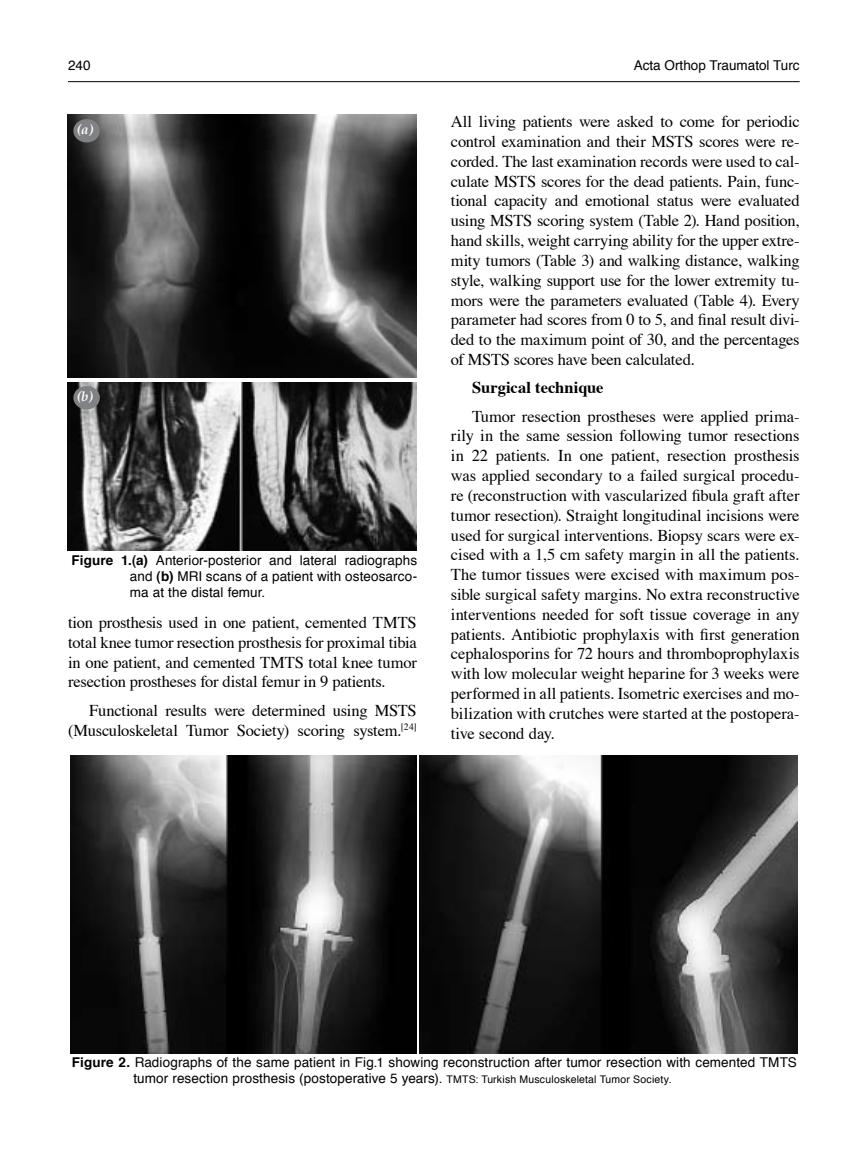
<style>
.page{position:relative;width:855px;height:1153px;background:#fff}
.page>*{position:absolute;margin:0;border:0;box-sizing:border-box;transform-origin:0 0}
.t1{font:16.5px/19.8px "Times";letter-spacing:-.015em;color:#000;text-align:justify}
.t2{font:700 16.5px "Times";letter-spacing:.005em;color:#000}
.t3{font:13.5px/16.2px "Helvetica";letter-spacing:.005em;color:#000;text-align:justify}
.t4{font:italic 700 13.5px "Palatino";color:#fff}
.s1{font-weight:700}
.s2{font-size:10.5px}
</style>
<div class="page">
<hr style="left:68px;top:81px;width:731px;height:1px;background:#000">
<img style="left:68px;top:383px;width:349px;height:167px">
<img style="left:68px;top:115px;width:349px;height:263px">
<img style="left:70px;top:755px;width:346px;height:298px">
<img style="left:419px;top:755px;width:378px;height:298px">
<div style="left:73px;top:119px;width:27px;height:23px;background:#808285;border-radius:50%"></div>
<div style="left:73px;top:386px;width:27px;height:23px;background:#808285;border-radius:50%"></div>
<p class="t3" style="left:68px;top:57px;width:24px">240</p>
<p class="t3" style="left:634px;top:57px;width:167px">Acta Orthop Traumatol Turc</p>
<p class="t4" style="left:77px;top:122px;width:18px">(a)</p>
<p class="t4" style="left:77px;top:388px;width:17px">(b)</p>
<p class="t3" style="left:130px;top:551px;width:289px;text-indent:-58px"><span class="s1">Figure 1.(a)</span> Anterior-posterior and lateral radiographs and <span class="s1">(b)</span> MRI scans of a patient with osteosarco&shy;ma at the distal femur.</p>
<p class="t1" style="left:68px;top:611px;width:350px">tion prosthesis used in one patient, cemented TMTS total knee tumor resection prosthesis for proximal tibia in one patient, and cemented TMTS total knee tumor resection prostheses for distal femur in 9 patients.</p>
<p class="t1" style="left:68px;top:698px;width:350px;text-align:right">Functional results were determined using MSTS (Musculoskeletal Tumor Society) scoring system.<sup>[24]</sup></p>
<p class="t1" style="left:451px;top:110px;width:350px">All living patients were asked to come for periodic control examination and their MSTS scores were re&shy;corded. The last examination records were used to cal&shy;culate MSTS scores for the dead patients. Pain, func&shy;tional capacity and emotional status were evaluated using MSTS scoring system (Table 2). Hand position, hand skills, weight carrying ability for the upper extre&shy;mity tumors (Table 3) and walking distance, walking style, walking support use for the lower extremity tu&shy;mors were the parameters evaluated (Table 4). Every parameter had scores from 0 to 5, and final result divi&shy;ded to the maximum point of 30, and the percentages of MSTS scores have been calculated.</p>
<p class="t2" style="left:472px;top:372px;width:133px">Surgical technique</p>
<p class="t1" style="left:451px;top:405px;width:350px;text-indent:21px">Tumor resection prostheses were applied prima&shy;rily in the same session following tumor resections in 22 patients. In one patient, resection prosthesis was applied secondary to a failed surgical procedu&shy;re (reconstruction with vascularized fibula graft after tumor resection). Straight longitudinal incisions were used for surgical interventions. Biopsy scars were ex&shy;cised with a 1,5 cm safety margin in all the patients.<br>The tumor tissues were excised with maximum pos&shy;sible surgical safety margins. No extra reconstructive interventions needed for soft tissue coverage in any patients. Antibiotic prophylaxis with first generation cephalosporins for 72 hours and thromboprophylaxis with low molecular weight heparine for 3 weeks were performed in all patients. Isometric exercises and mo&shy;bilization with crutches were started at the postopera&shy;tive second day.</p>
<p class="t3" style="left:133px;top:1053px;width:665px;text-indent:-61px"><span class="s1">Figure 2.</span> Radiographs of the same patient in Fig.1 showing reconstruction after tumor resection with cemented TMTS tumor resection prosthesis (postoperative 5 years). <span class="s2">TMTS: Turkish Musculoskeletal Tumor Society.</span></p>
</div>
